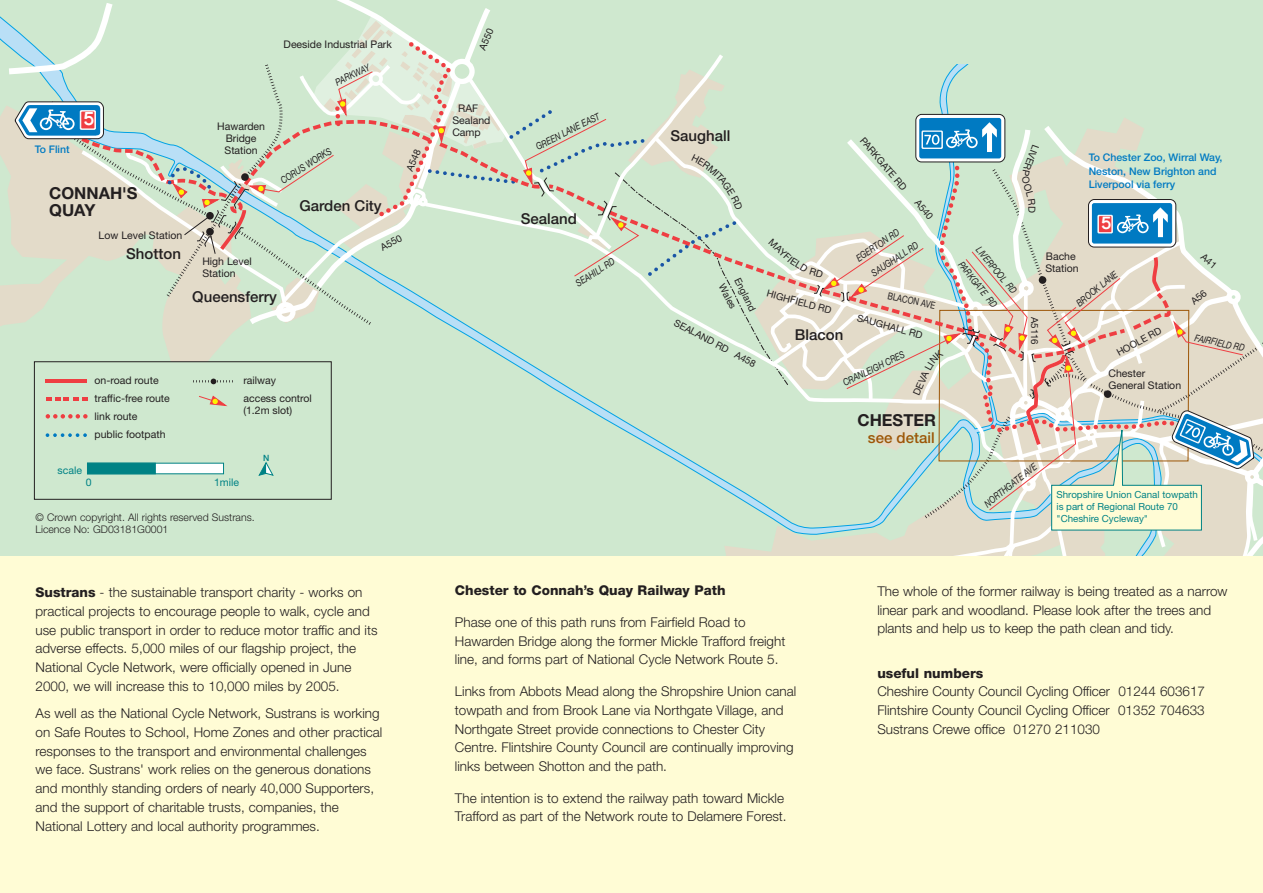
<style>
.page{position:relative;width:1263px;height:893px;background:#fff}
.page>*{position:absolute;margin:0;border:0;box-sizing:border-box;transform-origin:0 0}
.t1{font:500 18.6px "Transport";color:#fff}
.t2{font:500 17.7px "Transport";color:#fff}
.t3{font:700 16.5px/16.5px "Helvetica Neue";color:#231f20}
.t4{font:500 15px "Helvetica Neue";color:#231f20}
.t5{font:500 15px "Helvetica Neue";color:#9c5607}
.t6{font:300 13.5px/18.8px "Helvetica Neue";color:#231f20}
.t7{font:800 13.5px "Helvetica Neue";color:#231f20}
.t8{font:10.5px/12px "Helvetica Neue";color:#231f20}
.t9{font:500 10.5px/13.5px "Helvetica Neue";color:#007ac2}
.t10{font:300 10.5px/12.6px "Helvetica Neue";color:#231f20}
.t11{font:10.5px "Helvetica Neue";color:#008285}
.t12{font:italic 9.75px/21.3px "Helvetica Neue";color:#231f20;scale:.8 1}
.t13{font:9.75px "Helvetica Neue";color:#231f20}
.t14{font:9.75px/12px "Helvetica Neue";color:#008285}
.t15{font:9.75px "Helvetica Neue";color:#231f20;scale:.8 1}
.t16{font:500 8.7px "Helvetica Neue";color:#008285}
.s1{font-weight:800}
</style>
<div class="page">
<div style="left:0;top:553px;width:1263px;height:339px;background:#fffcd5"></div>
<div style="left:0;top:0;width:1263px;height:555px;background:#cfe8cf"></div>
<svg style="left:24px;top:329px;width:352px;height:71px;background:#d1e6ce"></svg>
<div style="left:421px;top:455px;width:102px;height:100px;background:#cfe8cf"></div>
<div style="left:376px;top:37px;width:866px;height:418px;background:#cfe8cf"></div>
<div style="left:259px;top:154px;width:264px;height:180px;background:#cfe8cf"></div>
<svg style="left:3px;top:0;width:502px;height:329px;background:#d1e1cf"></svg>
<svg style="left:80px;top:111px;width:16px;height:18px"></svg>
<div style="left:81px;top:111px;width:13px;height:17px;background:#ef3e42"></div>
<div style="left:34px;top:362px;width:297px;height:137px;background:#cfe8cf"></div>
<svg style="left:258px;top:461px;width:16px;height:15px"></svg>
<div style="left:87px;top:463px;width:137px;height:11px;background:#fff"></div>
<div style="left:87px;top:463px;width:69px;height:11px;background:#008285"></div>
<svg style="left:46px;top:414px;width:42px;height:4px"></svg>
<hr style="left:46px;top:379px;width:41px;height:3px;background:#ef3e42">
<svg style="left:46px;top:398px;width:42px;height:3px"></svg>
<svg style="left:46px;top:433px;width:41px;height:4px"></svg>
<svg style="left:193px;top:378px;width:40px;height:6px"></svg>
<svg style="left:199px;top:395px;width:28px;height:11px"></svg>
<div style="left:34px;top:361px;width:298px;height:138px;border:1px solid #231f20"></div>
<svg style="left:523px;top:52px;width:740px;height:503px;background:#d1e0cd"></svg>
<p class="t8" style="left:284px;top:39px;width:110px">Deeside Industrial Park</p>
<p class="t9" style="left:35px;top:143px;width:37px">To Flint</p>
<h1 class="t1" style="left:83px;top:112px;width:13px">5</h1>
<p class="t3" style="left:49px;top:187px;width:90px">CONNAH'S<br>QUAY</p>
<p class="t4" style="left:126px;top:248px;width:56px">Shotton</p>
<p class="t8" style="left:99px;top:231px;width:85px">Low Level Station</p>
<p class="t8" style="left:217px;top:121px;width:49px;text-align:center">Hawarden<br>Bridge<br>Station</p>
<p class="t8" style="left:202px;top:256px;width:51px">High Level<br>Station</p>
<p class="t12" style="left:332px;top:74px;width:48px;rotate:-26deg">PARKWAY</p>
<p class="t12" style="left:276px;top:173px;width:75px;rotate:-33deg">CORUS WORKS</p>
<p class="t4" style="left:300px;top:200px;width:84px">Garden City</p>
<p class="t13" style="left:406px;top:169px;width:24px;rotate:-67deg">A548</p>
<p class="t13" style="left:380px;top:245px;width:24px;rotate:-28deg">A550</p>
<p class="t4" style="left:192px;top:291px;width:86px">Queensferry</p>
<p class="t8" style="left:95px;top:372px;width:77px;line-height:18px">on-road route traffic-free route link route<br>public footpath</p>
<p class="t8" style="left:243px;top:372px;width:70px;line-height:18px">railway<br>access control</p>
<p class="t8" style="left:243px;top:405px;width:50px">(1.2m slot)</p>
<p class="t11" style="left:58px;top:466px;width:26px">scale</p>
<p class="t11" style="left:86px;top:478px;width:7px">0</p>
<p class="t11" style="left:214px;top:478px;width:27px">1mile</p>
<p class="t16" style="left:263px;top:455px;width:8px">N</p>
<p class="t10" style="left:36px;top:511px;width:221px">© Crown copyright. All rights reserved Sustrans.<br>Licence No: GD03181G0001</p>
<p class="t6" style="left:36px;top:584px;width:344px"><span class="s1">Sustrans</span> - the sustainable transport charity - works on practical projects to encourage people to walk, cycle and use public transport in order to reduce motor traffic and its adverse effects. 5,000 miles of our flagship project, the National Cycle Network, were officially opened in June 2000, we will increase this to 10,000 miles by 2005.</p>
<p class="t6" style="left:36px;top:705px;width:348px">As well as the National Cycle Network, Sustrans is working on Safe Routes to School, Home Zones and other practical responses to the transport and environmental challenges we face. Sustrans' work relies on the generous donations and monthly standing orders of nearly 40,000 Supporters, and the support of charitable trusts, companies, the National Lottery and local authority programmes.</p>
<p class="t13" style="left:479px;top:48px;width:24px;rotate:-67deg">A550</p>
<p class="t8" style="left:452px;top:103px;width:40px;text-indent:6px">RAF<br>Sealand<br>Camp</p>
<p class="t12" style="left:532px;top:138px;width:89px;rotate:-27deg">GREEN LANE EAST</p>
<p class="t4" style="left:521px;top:213px;width:58px">Sealand</p>
<p class="t12" style="left:571px;top:276px;width:57px;rotate:-33deg">SEAHILL RD</p>
<p class="t4" style="left:671px;top:130px;width:61px">Saughall</p>
<p class="t13" style="left:724px;top:283px;width:28px;rotate:61deg">Wales</p>
<p class="t13" style="left:741px;top:277px;width:37px;rotate:64deg">England</p>
<p class="t13" style="left:676px;top:318px;width:93px;rotate:28deg">SEALAND RD A458</p>
<p class="t13" style="left:865px;top:137px;width:67px;rotate:49deg">PARKGATE RD</p>
<p class="t13" style="left:773px;top:238px;width:30px;rotate:43deg">MAYFI</p>
<p class="t13" style="left:920px;top:199px;width:24px;rotate:50deg">A540</p>
<p class="t12" style="left:855px;top:248px;width:69px;text-indent:-4px;rotate:-34deg">EGERTON RD<br>SAUGHALL RD</p>
<p class="t13" style="left:768px;top:289px;width:68px;rotate:15deg">HIGHFIELD RD</p>
<p class="t15" style="left:889px;top:292px;width:62px;rotate:12deg">BLACON AVE</p>
<p class="t13" style="left:858px;top:314px;width:69px;rotate:15deg">SAUGHALL RD</p>
<p class="t4" style="left:795px;top:329px;width:50px">Blacon</p>
<p class="t12" style="left:839px;top:374px;width:86px;rotate:-26deg">CRANLEIGH CRES</p>
<p class="t3" style="left:858px;top:413px;width:80px">CHESTER</p>
<p class="t5" style="left:868px;top:432px;width:68px">see detail</p>
<p class="t9" style="left:1089px;top:152px;width:135px">To Chester Zoo, Wirral Way,<br>Neston, New Brighton and<br>Liverpool via ferry</p>
<p class="t12" style="left:986px;top:242px;width:74px;rotate:50deg">LIVERPOOL RD</p>
<p class="t12" style="left:968px;top:256px;width:71px;rotate:51deg">PARKGATE RD</p>
<h2 class="t2" style="left:1101px;top:216px;width:12px">5</h2>
<p class="t8" style="left:1045px;top:251px;width:35px">Bache<br>Station</p>
<p class="t12" style="left:1071px;top:297px;width:64px;rotate:-39deg">BROOK LANE</p>
<p class="t13" style="left:1038px;top:317px;width:30px;rotate:90deg">A5116</p>
<p class="t13" style="left:1116px;top:350px;width:51px;rotate:-29deg">HOOLE RD</p>
<p class="t8" style="left:1108px;top:368px;width:74px">Chester<br>General Station</p>
<p class="t12" style="left:1197px;top:327px;width:65px;rotate:13deg">FAIRFIELD RD</p>
<p class="t12" style="left:980px;top:497px;width:81px;rotate:-38deg">NORTHGATE AVE</p>
<p class="t14" style="left:1057px;top:490px;width:143px">Shropshire Union Canal towpath is part of Regional Route 70 "Cheshire Cycleway"</p>
<p class="t7" style="left:455px;top:585px;width:272px">Chester to Connah’s Quay Railway Path</p>
<p class="t6" style="left:455px;top:614px;width:332px">Phase one of this path runs from Fairfield Road to<br>Hawarden Bridge along the former Mickle Trafford freight line, and forms part of National Cycle Network Route 5.</p>
<p class="t6" style="left:455px;top:683px;width:343px">Links from Abbots Mead along the Shropshire Union canal towpath and from Brook Lane via Northgate Village, and Northgate Street provide connections to Chester City Centre. Flintshire County Council are continually improving links between Shotton and the path.</p>
<p class="t6" style="left:455px;top:789px;width:333px">The intention is to extend the railway path toward Mickle<br>Trafford as part of the Network route to Delamere Forest.</p>
<p class="t6" style="left:877px;top:583px;width:352px">The whole of the former railway is being treated as a narrow linear park and woodland. Please look after the trees and plants and help us to keep the path clean and tidy.</p>
<p class="t7" style="left:877px;top:668px;width:107px">useful numbers</p>
<p class="t6" style="left:877px;top:683px;width:329px;text-align:justify">Cheshire County Council Cycling Officer 01244 603617<br>Flintshire County Council Cycling Officer 01352 704633<br>Sustrans Crewe office 01270 211030</p>
</div>
